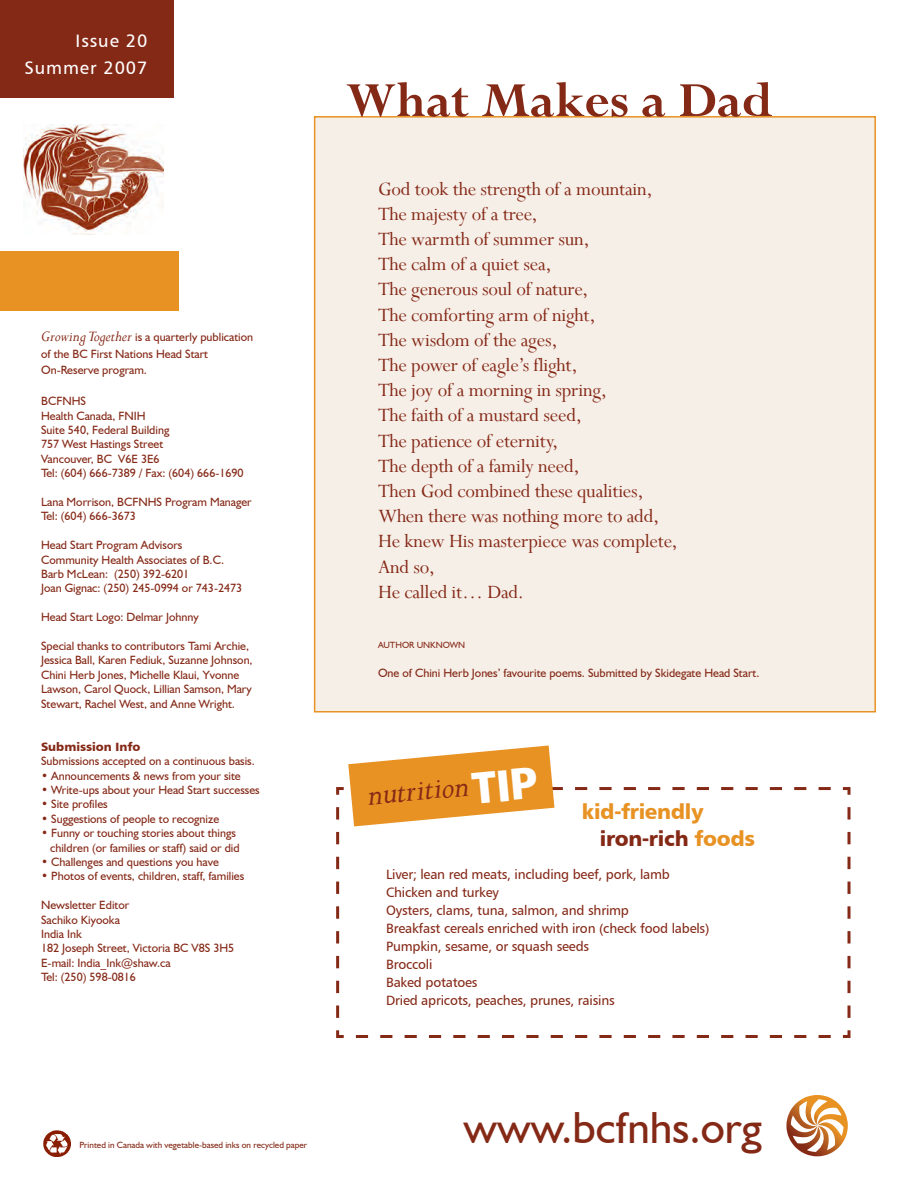
<style>
.page{position:relative;width:918px;height:1188px;background:#fff}
.page>*{position:absolute;margin:0;border:0;box-sizing:border-box;transform-origin:0 0}
.t1{font:700 54px "Perpetua";color:#852917}
.t2{font:45px "Humanist 521 BT";color:#852917}
.t3{font:italic 36px "Perpetua";color:#852917}
.t4{font:21px/25.2px "Perpetua";letter-spacing:-.01em;color:#852917}
.t5{font:21px/27px "Humanist 777 BT Black B";letter-spacing:-.015em;color:#e89223}
.t6{font:18px/27px "Humanist 777 BT Roman B";letter-spacing:.05em;color:#fff;text-align:right}
.t7{font:13.5px/18px "Humanist 777 BT Roman B";letter-spacing:-.015em;color:#852917}
.t8{font:12px/14.4px "Humanist 521 BT";color:#852917}
.t9{font:12px "Humanist 777 BT Black B";color:#852917}
.t10{font:9px "Humanist 521 BT";color:#852917}
.s1{font-family:"Perpetua";font-style:italic;font-size:16.5px}
.s2{font-family:"Humanist 777 BT Black B";font-style:normal;font-size:45px;color:#fff}
.s3{color:#852917}
</style>
<div class="page">
<div style="left:0;top:251px;width:179px;height:59px;background:#e89223"></div>
<div style="left:0;top:0;width:174px;height:98px;background:#852917"></div>
<div style="left:314px;top:116px;width:562px;height:596px;background:#f6efe8"></div>
<img style="left:43px;top:1131px;width:28px;height:26px">
<svg style="left:336px;top:787px;width:514px;height:251px"></svg>
<img style="left:23px;top:124px;width:141px;height:111px">
<svg style="left:786px;top:1095px;width:61px;height:61px"></svg>
<svg style="left:348px;top:745px;width:215px;height:81px"></svg>
<h3 class="t6" style="left:24px;top:27px;width:125px">Issue 20<br>Summer 2007</h3>
<p class="t8" style="left:41px;top:329px;width:214px;line-height:16.5px"><span class="s1">Growing Together</span> is a quarterly publication of the BC First Nations Head Start<br>On-Reserve program.</p>
<p class="t8" style="left:41px;top:394px;width:204px">BCFNHS<br>Health Canada, FNIH<br>Suite 540, Federal Building<br>757 West Hastings Street<br>Vancouver, BC V6E 3E6<br>Tel: (604) 666-7389 / Fax: (604) 666-1690</p>
<p class="t8" style="left:41px;top:494px;width:212px">Lana Morrison, BCFNHS Program Manager<br>Tel: (604) 666-3673</p>
<p class="t8" style="left:41px;top:538px;width:203px">Head Start Program Advisors Community Health Associates of B.C.<br>Barb McLean: (250) 392-6201<br>Joan Gignac: (250) 245-0994 or 743-2473</p>
<p class="t8" style="left:41px;top:610px;width:159px">Head Start Logo: Delmar Johnny</p>
<p class="t8" style="left:41px;top:638px;width:213px">Special thanks to contributors Tami Archie, Jessica Ball, Karen Fediuk, Suzanne Johnson, Chini Herb Jones, Michelle Klaui, Yvonne Lawson, Carol Quock, Lillian Samson, Mary Stewart, Rachel West, and Anne Wright.</p>
<p class="t9" style="left:41px;top:739px;width:101px">Submission Info</p>
<p class="t8" style="left:41px;top:754px;width:215px">Submissions accepted on a continuous basis.</p>
<p class="t8" style="left:41px;top:768px;width:201px">• Announcements &amp; news from your site</p>
<p class="t8" style="left:41px;top:782px;width:220px">• Write-ups about your Head Start successes</p>
<p class="t8" style="left:41px;top:797px;width:68px">• Site profiles</p>
<p class="t8" style="left:41px;top:811px;width:180px">• Suggestions of people to recognize</p>
<p class="t8" style="left:50px;top:826px;width:191px;text-indent:-9px">• Funny or touching stories about things children (or families or staff) said or did</p>
<p class="t8" style="left:41px;top:854px;width:179px">• Challenges and questions you have</p>
<p class="t8" style="left:41px;top:869px;width:205px">• Photos of events, children, staff, families</p>
<p class="t8" style="left:41px;top:898px;width:195px">Newsletter Editor<br>Sachiko Kiyooka<br>India Ink<br>182 Joseph Street, Victoria BC V8S 3H5<br>E-mail: India_Ink@shaw.ca<br>Tel: (250) 598-0816</p>
<h1 class="t1" style="left:346px;top:66px;width:428px">What Makes a Dad</h1>
<p class="t4" style="left:378px;top:176px;width:301px">God took the strength of a mountain,<br>The majesty of a tree,<br>The warmth of summer sun,<br>The calm of a quiet sea,<br>The generous soul of nature,<br>The comforting arm of night,<br>The wisdom of the ages,<br>The power of eagle’s flight,<br>The joy of a morning in spring,<br>The faith of a mustard seed,<br>The patience of eternity,<br>The depth of a family need,<br>Then God combined these qualities,<br>When there was nothing more to add,<br>He knew His masterpiece was complete,<br>And so,<br>He called it… Dad.</p>
<p class="t10" style="left:378px;top:640px;width:89px">AUTHOR UNKNOWN</p>
<p class="t8" style="left:378px;top:666px;width:383px">One of Chini Herb Jones’ favourite poems. Submitted by Skidegate Head Start.</p>
<h3 class="t3" style="left:366px;top:771px;width:172px;rotate:-5deg">nutrition <span class="s2">TIP</span></h3>
<h3 class="t5" style="left:600px;top:798px;width:157px;text-indent:-18px">kid-friendly <span class="s3">iron-rich</span> foods</h3>
<p class="t7" style="left:386px;top:865px;width:325px">Liver; lean red meats, including beef, pork, lamb Chicken and turkey<br>Oysters, clams, tuna, salmon, and shrimp<br>Breakfast cereals enriched with iron (check food labels)<br>Pumpkin, sesame, or squash seeds<br>Broccoli<br>Baked potatoes<br>Dried apricots, peaches, prunes, raisins</p>
<p class="t10" style="left:80px;top:1140px;width:229px">Printed in Canada with vegetable-based inks on recycled paper</p>
<h2 class="t2" style="left:464px;top:1100px;width:300px">www.bcfnhs.org</h2>
</div>
